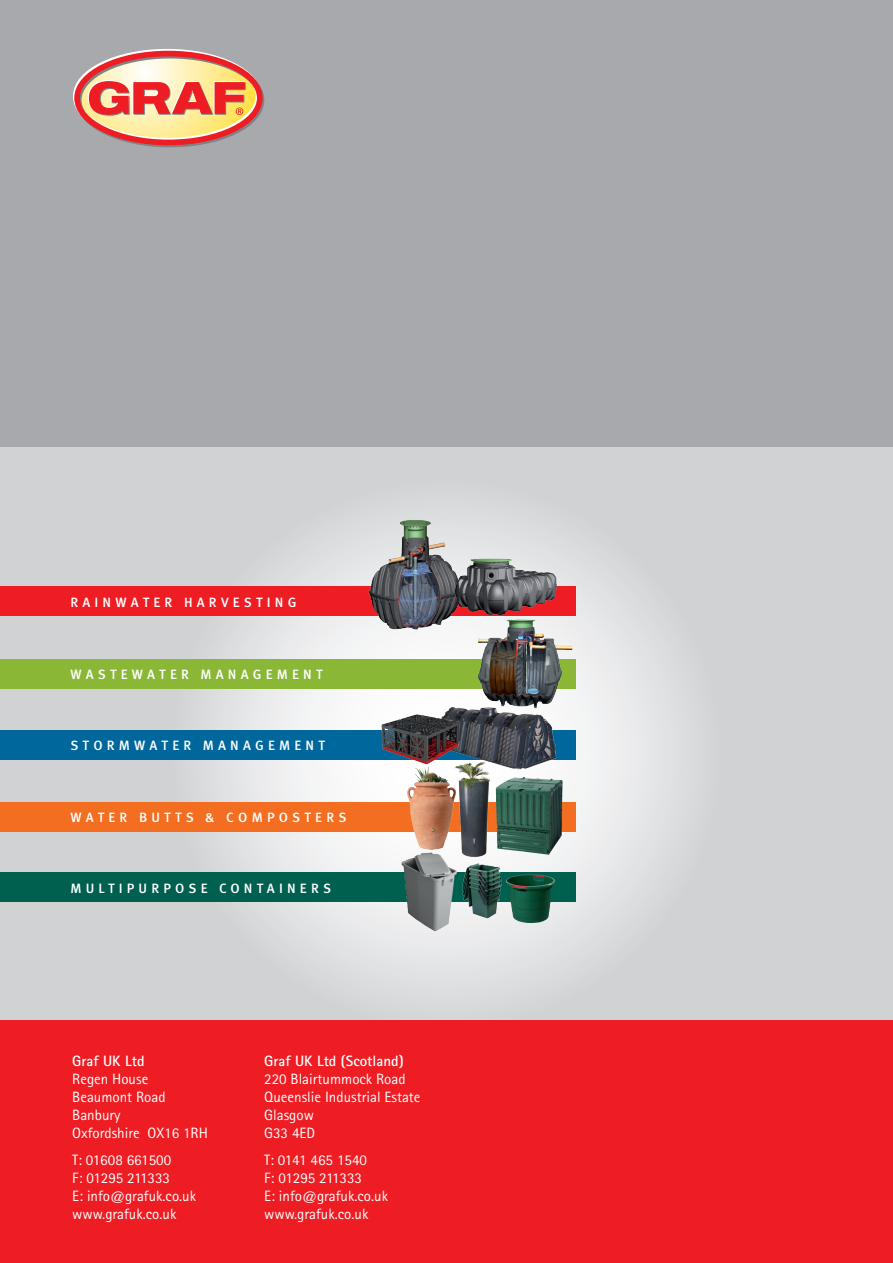
<style>
.page{position:relative;width:893px;height:1263px;background:#fff}
.page>*{position:absolute;margin:0;border:0;box-sizing:border-box;transform-origin:0 0}
.t1{font:15px/18px "Rotis Sans Serif";color:#fff}
.t2{font:700 15px "Rotis Sans Serif";color:#fff}
.t3{font:500 13.5px "Meta Pro";letter-spacing:.31em;color:#fff}
</style>
<div class="page">
<svg style="left:0;top:446px;width:893px;height:574px;background:#d7d8d9"></svg>
<div style="left:0;top:0;width:893px;height:446px;background:#a8a9ad"></div>
<div style="left:0;top:586px;width:576px;height:30px;background:#ee1d23"></div>
<div style="left:0;top:730px;width:576px;height:30px;background:#00679d"></div>
<div style="left:0;top:802px;width:576px;height:29px;background:#f36e21"></div>
<div style="left:0;top:872px;width:576px;height:30px;background:#006050"></div>
<img style="left:367px;top:517px;width:96px;height:115px">
<img style="left:452px;top:552px;width:108px;height:70px">
<img style="left:432px;top:696px;width:129px;height:80px">
<img style="left:379px;top:712px;width:84px;height:53px">
<img style="left:391px;top:844px;width:77px;height:92px">
<img style="left:496px;top:777px;width:67px;height:78px">
<img style="left:505px;top:874px;width:51px;height:49px">
<img style="left:459px;top:860px;width:46px;height:59px">
<svg style="left:77px;top:54px;width:183px;height:89px;background:#e69c80"></svg>
<div style="left:0;top:1020px;width:893px;height:243px;background:#ee1d23"></div>
<img style="left:452px;top:760px;width:43px;height:98px">
<img style="left:398px;top:766px;width:64px;height:97px">
<div style="left:0;top:659px;width:576px;height:29px;background:#8ab836"></div>
<img style="left:468px;top:615px;width:107px;height:110px">
<p class="t3" style="left:70px;top:593px;width:228px">RAINWATER HARVESTING</p>
<p class="t3" style="left:70px;top:665px;width:254px">WASTEWATER MANAGEMENT</p>
<p class="t3" style="left:70px;top:737px;width:256px">STORMWATER MANAGEMENT</p>
<p class="t3" style="left:70px;top:809px;width:278px">WATER BUTTS &amp; COMPOSTERS</p>
<p class="t3" style="left:70px;top:880px;width:262px">MULTIPURPOSE CONTAINERS</p>
<p class="t2" style="left:72px;top:1052px;width:74px">Graf UK Ltd</p>
<p class="t1" style="left:72px;top:1070px;width:137px">Regen House<br>Beaumont Road<br>Banbury<br>Oxfordshire OX16 1RH</p>
<p class="t1" style="left:72px;top:1151px;width:125px">T: 01608 661500<br>F: 01295 211333<br>E: info@grafuk.co.uk www.grafuk.co.uk</p>
<p class="t2" style="left:264px;top:1052px;width:141px">Graf UK Ltd (Scotland)</p>
<p class="t1" style="left:264px;top:1070px;width:158px">220 Blairtummock Road<br>Queenslie Industrial Estate<br>Glasgow<br>G33 4ED</p>
<p class="t1" style="left:264px;top:1151px;width:125px">T: 0141 465 1540<br>F: 01295 211333<br>E: info@grafuk.co.uk www.grafuk.co.uk</p>
</div>
